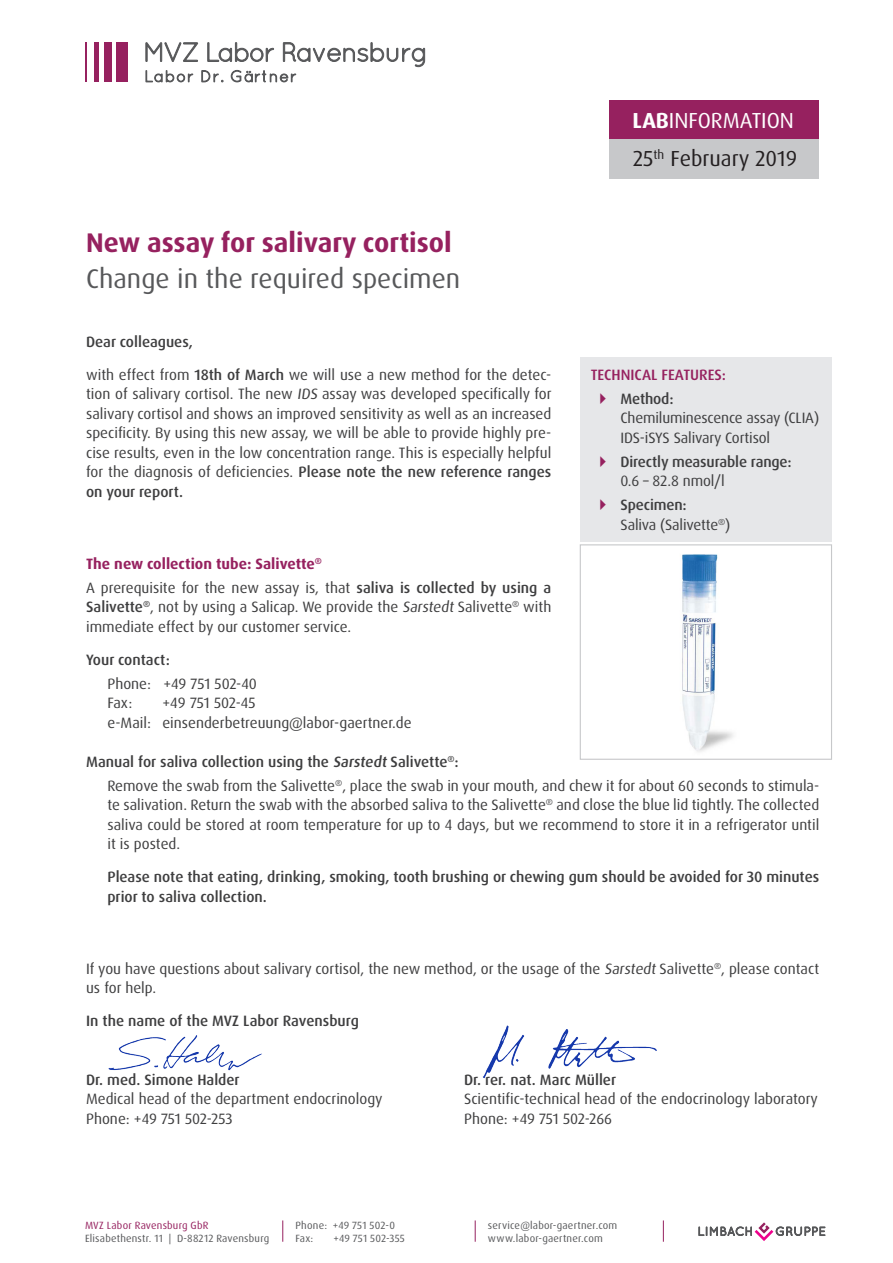
<style>
.page{position:relative;width:893px;height:1263px;background:#fff}
.page>*{position:absolute;margin:0;border:0;box-sizing:border-box;transform-origin:0 0}
.t1{font:700 27px "Dax OT";color:#96215f}
.t2{font:27px "Dax OT";color:#57585a}
.t3{font:21.75px "Dax OT";color:#231f20}
.t4{font:21.75px "Dax OT";color:#fff}
.t5{font:15px/19.5px "Dax OT";color:#3e3e3f;text-align:justify}
.t6{font:500 15px/19.5px "Dax OT";color:#3e3e3f}
.t7{font:700 15px "Dax OT";color:#96215f}
.t8{font:500 15px "Dax OT";color:#96215f}
.Brieffuss{font:10.5px "Dax OT";letter-spacing:.02em;color:#57585a}
.Brieffuss-2{font:10.5px "Dax OT";letter-spacing:.02em;color:#96215f}
.s1{font-weight:500}
.s2{font-weight:700}
.s3{font-weight:400}
</style>
<div class="page">
<svg style="left:282px;top:1220px;width:1px;height:22px"></svg>
<svg style="left:475px;top:1220px;width:1px;height:22px"></svg>
<svg style="left:663px;top:1220px;width:1px;height:22px"></svg>
<img style="left:682px;top:554px;width:51px;height:198px">
<div style="left:580px;top:544px;width:252px;height:216px;border:1px solid #c7c8ca"></div>
<div style="left:580px;top:357px;width:251px;height:185px;background:#e6e7e9"></div>
<svg style="left:699px;top:1222px;width:126px;height:19px"></svg>
<div style="left:116px;top:42px;width:11px;height:40px;background:#96215f"></div>
<div style="left:104px;top:42px;width:7px;height:40px;background:#96215f"></div>
<hr style="left:94px;top:42px;width:4px;height:40px;background:#96215f">
<hr style="left:85px;top:42px;width:2px;height:40px;background:#96215f">
<svg style="left:146px;top:42px;width:279px;height:40px"></svg>
<div style="left:609px;top:100px;width:210px;height:39px;background:#96215f"></div>
<div style="left:609px;top:139px;width:210px;height:40px;background:#c7c8ca"></div>
<img style="left:108px;top:1035px;width:154px;height:36px">
<img style="left:482px;top:1025px;width:175px;height:54px">
<p class="t1" style="left:86px;top:225px;width:367px">New assay for salivary cortisol</p>
<p class="t2" style="left:86px;top:261px;width:376px">Change in the required specimen</p>
<p class="t6" style="left:86px;top:332px;width:108px">Dear colleagues,</p>
<p class="t5" style="left:86px;top:365px;width:467px">with effect from <span class="s1">18th of March</span> we will use a new method for the detec&shy;tion of salivary cortisol. The new IDS assay was developed specifically for salivary cortisol and shows an improved sensitivity as well as an increased specificity. By using this new assay, we will be able to provide highly pre&shy;cise results, even in the low concentration range. This is especially helpful for the diagnosis of deficiencies. <span class="s1">Please note the new reference ranges on your report.</span></p>
<p class="t4" style="left:633px;top:106px;width:163px"><span class="s2">LAB</span>INFORMATION</p>
<p class="t3" style="left:633px;top:145px;width:166px">25<sup>th</sup> February 2019</p>
<p class="t8" style="left:591px;top:365px;width:137px">TECHNICAL FEATURES:</p>
<p class="t5" style="left:620px;top:389px;width:200px;text-align:left"><span class="s1">Method:<br></span>Chemiluminescence assay (CLIA)<br>IDS-iSYS Salivary Cortisol</p>
<p class="t6" style="left:620px;top:452px;width:173px">Directly measurable range:<br><span class="s3">0.6 – 82.8 nmol/l</span></p>
<p class="t5" style="left:620px;top:495px;width:111px"><span class="s1">Specimen:<br></span>Saliva (Salivette<sup>®</sup>)</p>
<p class="t7" style="left:86px;top:554px;width:237px">The new collection tube: Salivette<sup>®</sup></p>
<p class="t5" style="left:86px;top:578px;width:467px">A prerequisite for the new assay is, that <span class="s1">saliva is collected by using a Salivette</span><sup>®</sup>, not by using a Salicap. We provide the Sarstedt Salivette<sup>®</sup> with immediate effect by our customer service.</p>
<p class="t6" style="left:86px;top:650px;width:85px">Your contact:</p>
<p class="t5" style="left:107px;top:674px;width:151px">Phone: +49 751 502-40</p>
<p class="t5" style="left:107px;top:693px;width:26px">Fax:</p>
<p class="t5" style="left:162px;top:693px;width:95px">+49 751 502-45</p>
<p class="t5" style="left:107px;top:713px;width:306px">e-Mail: einsenderbetreuung@labor-gaertner.de</p>
<p class="t6" style="left:86px;top:752px;width:374px">Manual for saliva collection using the Sarstedt Salivette<sup>®</sup>:</p>
<p class="t5" style="left:107px;top:776px;width:713px">Remove the swab from the Salivette<sup>®</sup>, place the swab in your mouth, and chew it for about 60 seconds to stimula&shy;te salivation. Return the swab with the absorbed saliva to the Salivette<sup>®</sup> and close the blue lid tightly. The collected saliva could be stored at room temperature for up to 4 days, but we recommend to store it in a refrigerator until it is posted.</p>
<p class="t6" style="left:107px;top:867px;width:713px">Please note that eating, drinking, smoking, tooth brushing or chewing gum should be avoided for 30 minutes prior to saliva collection.</p>
<p class="t5" style="left:86px;top:959px;width:735px">If you have questions about salivary cortisol, the new method, or the usage of the Sarstedt Salivette<sup>®</sup>, please contact us for help.</p>
<p class="t6" style="left:86px;top:1011px;width:274px">In the name of the MVZ Labor Ravensburg</p>
<p class="t6" style="left:86px;top:1070px;width:155px">Dr. med. Simone Halder</p>
<p class="t6" style="left:464px;top:1070px;width:154px">Dr. rer. nat. Marc Müller</p>
<p class="t5" style="left:86px;top:1089px;width:298px">Medical head of the department endocrinology</p>
<p class="t5" style="left:464px;top:1089px;width:355px">Scientific-technical head of the endocrinology laboratory</p>
<p class="t5" style="left:86px;top:1109px;width:148px">Phone: +49 751 502-253</p>
<p class="t5" style="left:464px;top:1109px;width:149px">Phone: +49 751 502-266</p>
<p class="Brieffuss-2" style="left:85px;top:1219px;width:125px">MVZ Labor Ravensburg GbR</p>
<p class="Brieffuss" style="left:85px;top:1231px;width:186px">Elisabethenstr. 11 | D-88212 Ravensburg</p>
<p class="Brieffuss" style="left:296px;top:1219px;width:101px">Phone: +49 751 502-0</p>
<p class="Brieffuss" style="left:296px;top:1231px;width:19px">Fax:</p>
<p class="Brieffuss" style="left:334px;top:1231px;width:73px">+49 751 502-355</p>
<p class="Brieffuss" style="left:488px;top:1219px;width:131px">service@labor-gaertner.com</p>
<p class="Brieffuss" style="left:488px;top:1231px;width:116px">www.labor-gaertner.com</p>
</div>
